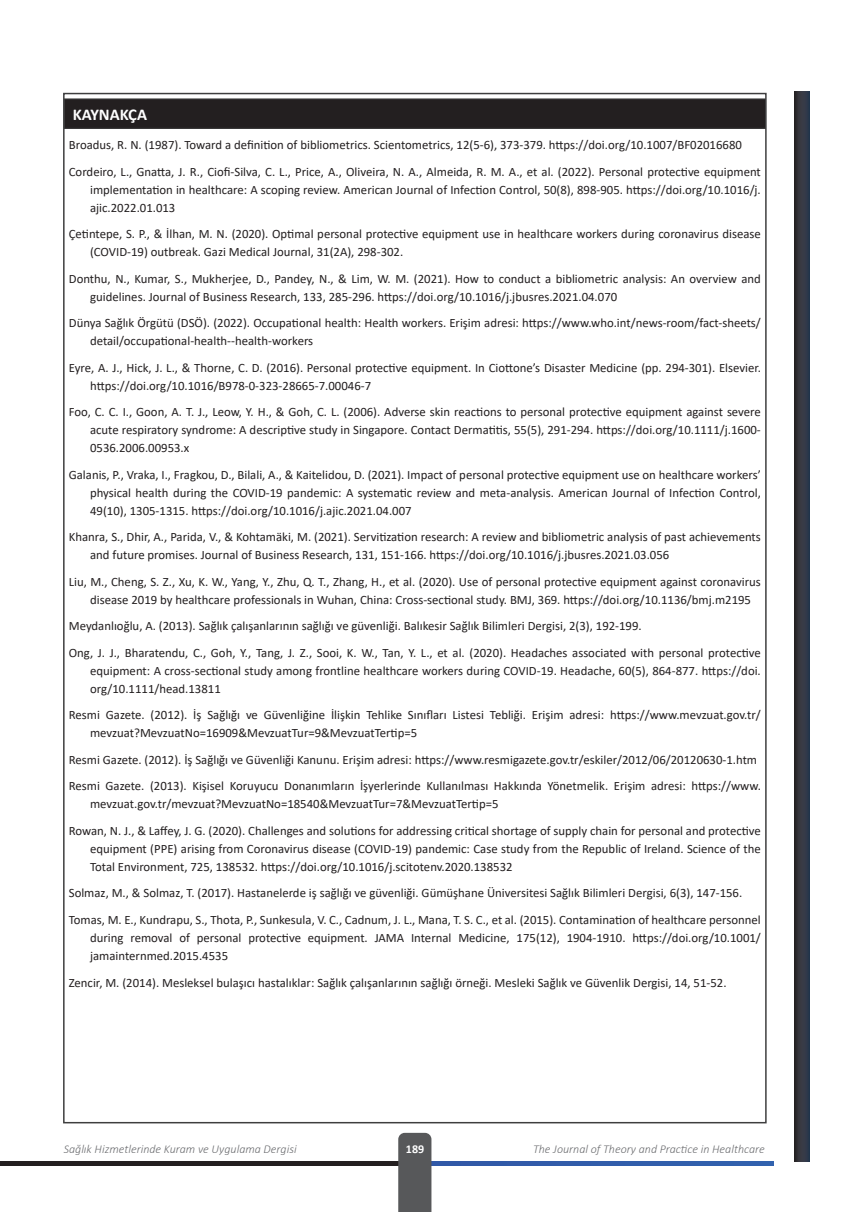
<style>
.page{position:relative;width:851px;height:1212px;background:#fff}
.page>*{position:absolute;margin:0;border:0;box-sizing:border-box;transform-origin:0 0}
.t1{font:700 16.5px "Calibri";color:#fff}
.t2{font:12.75px/18px "Calibri";color:#231f20}
.t3{font:italic 300 12px "Calibri";color:#6c6d70}
.t4{font:700 12px "Calibri";color:#fff}
</style>
<div class="page">
<svg style="left:794px;top:92px;width:15px;height:1069px;background:#30333d"></svg>
<hr style="left:0;top:1161px;width:415px;height:4px;background:#231f20">
<hr style="left:410px;top:1161px;width:363px;height:4px;background:#315daa">
<div style="left:398px;top:1133px;width:33px;height:79px;background:#57585a"></div>
<div style="left:64px;top:99px;width:701px;height:29px;background:#231f20"></div>
<hr style="left:64px;top:99px;width:701px;height:1px;background:#3e3e3f">
<hr style="left:64px;top:128px;width:701px;height:1px;background:#3e3e3f">
<p class="t1" style="left:73px;top:103px;width:76px">KAYNAKÇA</p>
<p class="t2" style="left:69px;top:131px;width:693px;line-height:26.5px">Broadus, R. N. (1987). Toward a definition of bibliometrics. Scientometrics, 12(5-6), 373-379. https://doi.org/10.1007/BF02016680<br>Cordeiro, L., Gnatta, J. R., Ciofi-Silva, C. L., Price, A., Oliveira, N. A., Almeida, R. M. A., et al. (2022). Personal protective equipment</p>
<p class="t2" style="left:90px;top:180px;width:672px">implementation in healthcare: A scoping review. American Journal of Infection Control, 50(8), 898-905. https://doi.org/10.1016/j. ajic.2022.01.013</p>
<p class="t2" style="left:90px;top:225px;width:672px;text-indent:-21px">Çetintepe, S. P., &amp; İlhan, M. N. (2020). Optimal personal protective equipment use in healthcare workers during coronavirus disease (COVID-19) outbreak. Gazi Medical Journal, 31(2A), 298-302.</p>
<p class="t2" style="left:90px;top:269px;width:672px;text-indent:-21px">Donthu, N., Kumar, S., Mukherjee, D., Pandey, N., &amp; Lim, W. M. (2021). How to conduct a bibliometric analysis: An overview and guidelines. Journal of Business Research, 133, 285-296. https://doi.org/10.1016/j.jbusres.2021.04.070</p>
<p class="t2" style="left:90px;top:314px;width:672px;text-indent:-21px">Dünya Sağlık Örgütü (DSÖ). (2022). Occupational health: Health workers. Erişim adresi: https://www.who.int/news-room/fact-sheets/ detail/occupational-health--health-workers</p>
<p class="t2" style="left:90px;top:358px;width:672px;text-indent:-21px">Eyre, A. J., Hick, J. L., &amp; Thorne, C. D. (2016). Personal protective equipment. In Ciottone’s Disaster Medicine (pp. 294-301). Elsevier. https://doi.org/10.1016/B978-0-323-28665-7.00046-7</p>
<p class="t2" style="left:90px;top:403px;width:672px;text-align:justify;text-indent:-21px">Foo, C. C. I., Goon, A. T. J., Leow, Y. H., &amp; Goh, C. L. (2006). Adverse skin reactions to personal protective equipment against severe acute respiratory syndrome: A descriptive study in Singapore. Contact Dermatitis, 55(5), 291-294. https://doi.org/10.1111/j.1600- 0536.2006.00953.x</p>
<p class="t2" style="left:90px;top:465px;width:672px;text-align:justify;text-indent:-21px">Galanis, P., Vraka, I., Fragkou, D., Bilali, A., &amp; Kaitelidou, D. (2021). Impact of personal protective equipment use on healthcare workers’ physical health during the COVID-19 pandemic: A systematic review and meta-analysis. American Journal of Infection Control, 49(10), 1305-1315. https://doi.org/10.1016/j.ajic.2021.04.007</p>
<p class="t2" style="left:90px;top:528px;width:672px;text-indent:-21px">Khanra, S., Dhir, A., Parida, V., &amp; Kohtamäki, M. (2021). Servitization research: A review and bibliometric analysis of past achievements and future promises. Journal of Business Research, 131, 151-166. https://doi.org/10.1016/j.jbusres.2021.03.056</p>
<p class="t2" style="left:90px;top:572px;width:672px;text-indent:-21px">Liu, M., Cheng, S. Z., Xu, K. W., Yang, Y., Zhu, Q. T., Zhang, H., et al. (2020). Use of personal protective equipment against coronavirus disease 2019 by healthcare professionals in Wuhan, China: Cross-sectional study. BMJ, 369. https://doi.org/10.1136/bmj.m2195</p>
<p class="t2" style="left:69px;top:612px;width:693px;line-height:26.5px">Meydanlıoğlu, A. (2013). Sağlık çalışanlarının sağlığı ve güvenliği. Balıkesir Sağlık Bilimleri Dergisi, 2(3), 192-199.<br>Ong, J. J., Bharatendu, C., Goh, Y., Tang, J. Z., Sooi, K. W., Tan, Y. L., et al. (2020). Headaches associated with personal protective</p>
<p class="t2" style="left:90px;top:661px;width:672px">equipment: A cross-sectional study among frontline healthcare workers during COVID-19. Headache, 60(5), 864-877. https://doi. org/10.1111/head.13811</p>
<p class="t2" style="left:90px;top:706px;width:672px;text-indent:-21px">Resmi Gazete. (2012). İş Sağlığı ve Güvenliğine İlişkin Tehlike Sınıfları Listesi Tebliği. Erişim adresi: https://www.mevzuat.gov.tr/ mevzuat?MevzuatNo=16909&amp;MevzuatTur=9&amp;MevzuatTertip=5</p>
<p class="t2" style="left:69px;top:746px;width:693px;line-height:26.5px">Resmi Gazete. (2012). İş Sağlığı ve Güvenliği Kanunu. Erişim adresi: https://www.resmigazete.gov.tr/eskiler/2012/06/20120630-1.htm<br>Resmi Gazete. (2013). Kişisel Koruyucu Donanımların İşyerlerinde Kullanılması Hakkında Yönetmelik. Erişim adresi: https://www.</p>
<p class="t2" style="left:69px;top:791px;width:693px;line-height:26.5px;text-indent:21px">mevzuat.gov.tr/mevzuat?MevzuatNo=18540&amp;MevzuatTur=7&amp;MevzuatTertip=5<br>Rowan, N. J., &amp; Laffey, J. G. (2020). Challenges and solutions for addressing critical shortage of supply chain for personal and protective</p>
<p class="t2" style="left:90px;top:839px;width:672px">equipment (PPE) arising from Coronavirus disease (COVID-19) pandemic: Case study from the Republic of Ireland. Science of the<br>Total Environment, 725, 138532. https://doi.org/10.1016/j.scitotenv.2020.138532</p>
<p class="t2" style="left:69px;top:880px;width:693px;line-height:26.5px">Solmaz, M., &amp; Solmaz, T. (2017). Hastanelerde iş sağlığı ve güvenliği. Gümüşhane Üniversitesi Sağlık Bilimleri Dergisi, 6(3), 147-156.<br>Tomas, M. E., Kundrapu, S., Thota, P., Sunkesula, V. C., Cadnum, J. L., Mana, T. S. C., et al. (2015). Contamination of healthcare personnel</p>
<p class="t2" style="left:90px;top:928px;width:672px">during removal of personal protective equipment. JAMA Internal Medicine, 175(12), 1904-1910. https://doi.org/10.1001/ jamainternmed.2015.4535</p>
<p class="t2" style="left:69px;top:973px;width:659px">Zencir, M. (2014). Mesleksel bulaşıcı hastalıklar: Sağlık çalışanlarının sağlığı örneği. Mesleki Sağlık ve Güvenlik Dergisi, 14, 51-52.</p>
<p class="t3" style="left:64px;top:1141px;width:234px">Sağlık Hizmetlerinde Kuram ve Uygulama Dergisi</p>
<p class="t4" style="left:406px;top:1140px;width:20px">189</p>
<p class="t3" style="left:533px;top:1141px;width:233px">The Journal of Theory and Practice in Healthcare</p>
</div>
